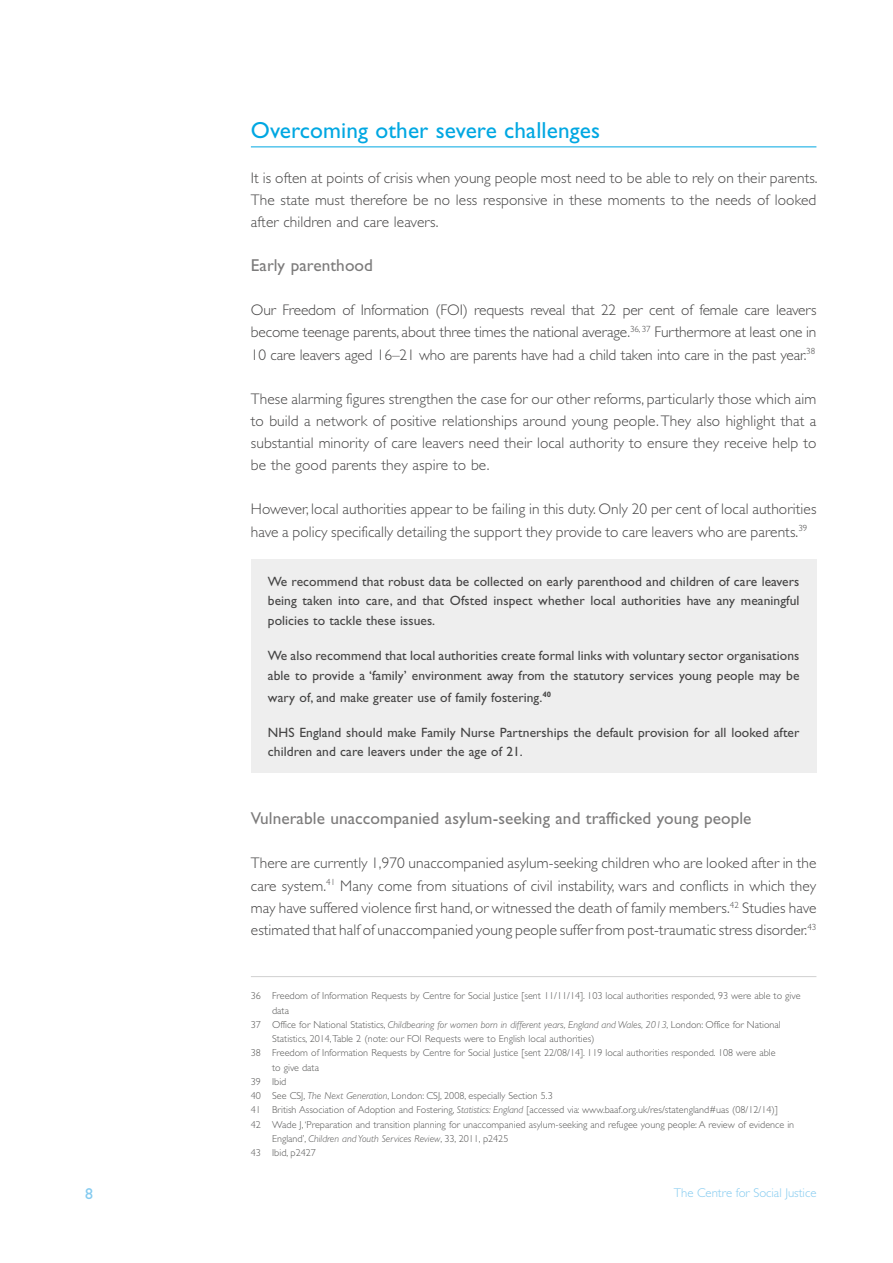
<style>
.page{position:relative;width:893px;height:1263px;background:#fff}
.page>*{position:absolute;margin:0;border:0;box-sizing:border-box;transform-origin:0 0}
.t1{font:23.25px "Gill Sans Std";letter-spacing:.005em;color:#00a7e2}
.t2{font:17.25px "Gill Sans Std";letter-spacing:.005em;color:#7c7b7b}
.t3{font:15.75px "Gill Sans Std";color:#85cbf0}
.t4{font:300 15.3px/22px "Gill Sans Std";letter-spacing:.005em;color:#454444;text-align:justify}
.t5{font:13.5px/19.5px "Gill Sans Std";letter-spacing:.005em;color:#454444}
.t6{font:300 12.75px "Gill Sans Std";color:#85cbf0}
.t7{font:300 10.2px "Gill Sans Std";color:#575756}
.t8{font:italic 300 10.2px "Gill Sans Std";color:#575756}
.s1{font-style:normal}
.s2{font-style:italic}
</style>
<div class="page">
<hr style="left:251px;top:147px;width:565px;height:1px;background:#00a7e2">
<hr style="left:251px;top:976px;width:565px;height:1px;background:#d0d0d0">
<div style="left:251px;top:559px;width:565px;height:214px;background:#eee"></div>
<h1 class="t1" style="left:251px;top:117px;width:351px">Overcoming other severe challenges</h1>
<p class="t4" style="left:251px;top:167px;width:568px">It is often at points of crisis when young people most need to be able to rely on their parents.<br>The state must therefore be no less responsive in these moments to the needs of looked after children and care leavers.</p>
<p class="t2" style="left:251px;top:255px;width:124px">Early parenthood</p>
<p class="t4" style="left:251px;top:299px;width:567px">Our Freedom of Information (FOI) requests reveal that 22 per cent of female care leavers become teenage parents, about three times the national average.<sup>36,</sup> <sup>37</sup> Furthermore at least one in 10 care leavers aged 16–21 who are parents have had a child taken into care in the past year.<sup>38</sup></p>
<p class="t4" style="left:251px;top:388px;width:567px">These alarming figures strengthen the case for our other reforms, particularly those which aim to build a network of positive relationships around young people. They also highlight that a substantial minority of care leavers need their local authority to ensure they receive help to be the good parents they aspire to be.</p>
<p class="t4" style="left:251px;top:498px;width:567px">However, local authorities appear to be failing in this duty. Only 20 per cent of local authorities have a policy specifically detailing the support they provide to care leavers who are parents.<sup>39</sup></p>
<p class="t5" style="left:268px;top:571px;width:533px;text-align:justify">We recommend that robust data be collected on early parenthood and children of care leavers being taken into care, and that Ofsted inspect whether local authorities have any meaningful policies to tackle these issues.</p>
<p class="t5" style="left:268px;top:646px;width:533px">We also recommend that local authorities create formal links with voluntary sector organisations able to provide a ‘family’ environment away from the statutory services young people may be</p>
<p class="t5" style="left:268px;top:687px;width:285px">wary of, and make greater use of family fostering.<sup>40</sup></p>
<p class="t5" style="left:268px;top:723px;width:533px">NHS England should make Family Nurse Partnerships the default provision for all looked after children and care leavers under the age of 21.</p>
<p class="t2" style="left:251px;top:808px;width:502px">Vulnerable unaccompanied asylum-seeking and trafficked young people</p>
<p class="t4" style="left:251px;top:852px;width:567px">There are currently 1,970 unaccompanied asylum-seeking children who are looked after in the care system.<sup>41</sup> Many come from situations of civil instability, wars and conflicts in which they may have suffered violence first hand, or witnessed the death of family members.<sup>42</sup> Studies have estimated that half of unaccompanied young people suffer from post-traumatic stress disorder.<sup>43</sup></p>
<p class="t7" style="left:251px;top:990px;width:551px">36 Freedom of Information Requests by Centre for Social Justice [sent 11/11/14]. 103 local authorities responded, 93 were able to give</p>
<p class="t7" style="left:272px;top:1004px;width:18px">data</p>
<p class="t8" style="left:251px;top:1019px;width:531px"><span class="s1">37 Office for National Statistics,</span> Childbearing for women born in different years, England and Wales, 2013<span class="s1">, London: Office for National</span></p>
<p class="t7" style="left:272px;top:1033px;width:324px">Statistics, 2014, Table 2 (note: our FOI Requests were to English local authorities)</p>
<p class="t7" style="left:251px;top:1047px;width:526px">38 Freedom of Information Requests by Centre for Social Justice [sent 22/08/14]. 119 local authorities responded. 108 were able</p>
<p class="t7" style="left:272px;top:1061px;width:48px">to give data</p>
<p class="t7" style="left:251px;top:1076px;width:37px">39 Ibid</p>
<p class="t7" style="left:251px;top:1090px;width:303px">40 See CSJ, <span class="s2">The Next Generation</span>, London: CSJ, 2008, especially Section 5.3</p>
<p class="t7" style="left:251px;top:1104px;width:528px">41 British Association of Adoption and Fostering, <span class="s2">Statistics: England</span> [accessed via: www.baaf.org.uk/res/statengland#uas (08/12/14)]</p>
<p class="t7" style="left:251px;top:1118px;width:545px">42 Wade J, ‘Preparation and transition planning for unaccompanied asylum-seeking and refugee young people: A review of evidence in</p>
<p class="t8" style="left:272px;top:1133px;width:238px"><span class="s1">England’,</span> Children and Youth Services Review<span class="s1">, 33, 2011, p2425</span></p>
<p class="t7" style="left:251px;top:1147px;width:67px">43 Ibid, p2427</p>
<p class="t3" style="left:85px;top:1185px;width:9px">8</p>
<p class="t6" style="left:674px;top:1186px;width:144px">The Centre for Social Justice</p>
</div>
